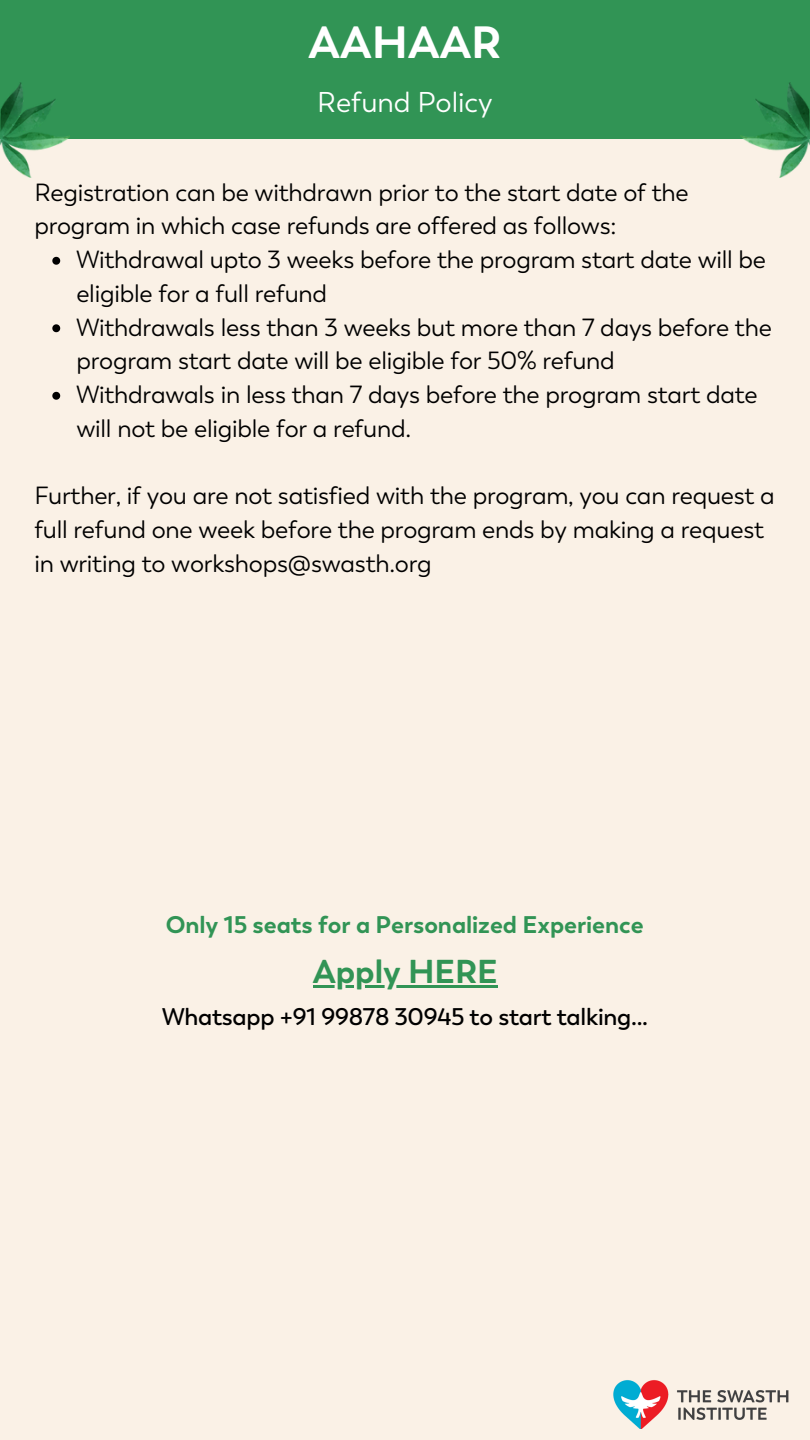
<style>
.page{position:relative;width:810px;height:1440px;background:#faf1e6}
.page>*{position:absolute;margin:0;border:0;box-sizing:border-box;transform-origin:0 0}
.t1{font:700 45px "Boston";color:#fff}
.t2{font:700 33px "Boston";letter-spacing:-.005em;color:#319455}
.t3{font:28.5px "Boston";letter-spacing:-.005em;color:#fff}
.t4{font:24.75px/33.8px "Boston";letter-spacing:-.01em;color:#000}
.t5{font:600 24px "Boston";letter-spacing:-.01em;color:#000}
.t6{font:700 24px "Boston";letter-spacing:-.005em;color:#319455}
</style>
<div class="page">
<div style="left:0;top:0;width:810px;height:139px;background:#319455"></div>
<img style="left:741px;top:82px;width:69px;height:96px">
<img style="left:0;top:82px;width:70px;height:96px">
<svg style="left:52px;top:257px;width:8px;height:8px"></svg>
<svg style="left:52px;top:324px;width:8px;height:8px"></svg>
<svg style="left:52px;top:392px;width:8px;height:8px"></svg>
<hr style="left:313px;top:985px;width:184px;height:2px;background:#319455">
<img style="left:613px;top:1380px;width:176px;height:49px">
<h1 class="t1" style="left:309px;top:13px;width:194px">AAHAAR</h1>
<p class="t3" style="left:317px;top:83px;width:177px">Refund Policy</p>
<p class="t4" style="left:34px;top:175px;width:656px">Registration can be withdrawn prior to the start date of the program in which case refunds are offered as follows:</p>
<p class="t4" style="left:76px;top:243px;width:697px">Withdrawal upto 3 weeks before the program start date will be eligible for a full refund<br>Withdrawals less than 3 weeks but more than 7 days before the program start date will be eligible for 50% refund<br>Withdrawals in less than 7 days before the program start date will not be eligible for a refund.</p>
<p class="t4" style="left:34px;top:479px;width:742px">Further, if you are not satisfied with the program, you can request a full refund one week before the program ends by making a request in writing to workshops@swasth.org</p>
<p class="t6" style="left:166px;top:909px;width:480px">Only 15 seats for a Personalized Experience</p>
<h2 class="t2" style="left:313px;top:950px;width:186px">Apply HERE</h2>
<p class="t5" style="left:162px;top:1001px;width:488px">Whatsapp +91 99878 30945 to start talking...</p>
</div>
